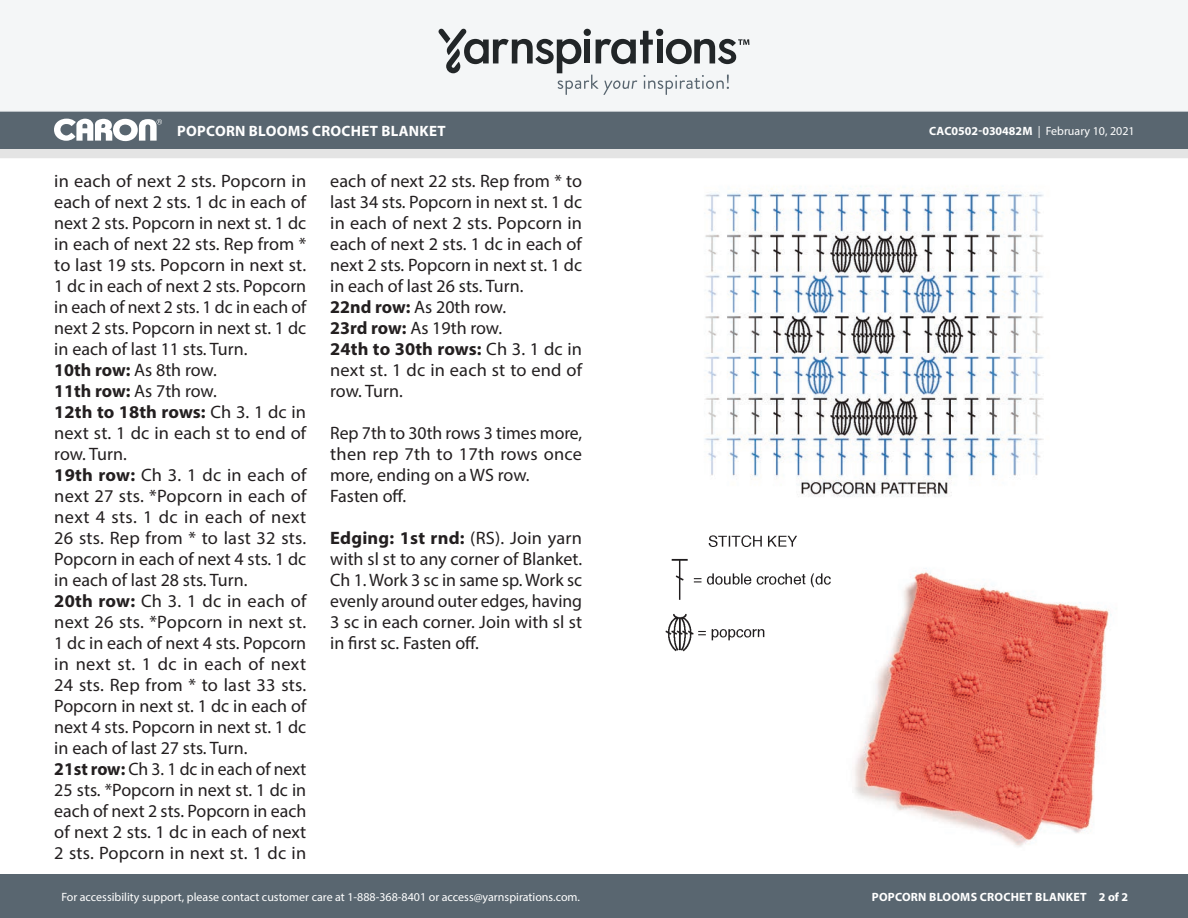
<style>
.page{position:relative;width:1188px;height:918px;background:#fff}
.page>*{position:absolute;margin:0;border:0;box-sizing:border-box;transform-origin:0 0}
.Body_-__With_auto_st{font:18px/21px "Myriad Pro";color:#231f20;text-align:justify}
.t1{font:700 15px "Myriad Pro";letter-spacing:.02em;color:#fff}
.t2{font:12px "Myriad Pro";color:#fff}
.t3{font:700 12px "Myriad Pro";letter-spacing:.02em;color:#fff}
.s1{font-weight:700}
</style>
<div class="page">
<div style="left:0;top:875px;width:1188px;height:43px;background:#596670"></div>
<div style="left:0;top:149px;width:1188px;height:9px;background:#e4e4e4"></div>
<div style="left:0;top:111px;width:1188px;height:38px;background:#596670"></div>
<div style="left:0;top:0;width:1188px;height:112px;background:#f4f6f7"></div>
<svg style="left:438px;top:29px;width:311px;height:66px"></svg>
<svg style="left:54px;top:119px;width:108px;height:22px"></svg>
<img style="left:705px;top:186px;width:339px;height:311px">
<img style="left:665px;top:535px;width:166px;height:117px">
<img style="left:854px;top:568px;width:258px;height:279px">
<p class="t1" style="left:177px;top:121px;width:270px">POPCORN BLOOMS CROCHET BLANKET</p>
<p class="t2" style="left:929px;top:124px;width:207px"><span class="s1">CAC0502-030482M</span> | February 10, 2021</p>
<p class="Body_-__With_auto_st" style="left:54px;top:170px;width:253px">in each of next 2 sts. Popcorn in each of next 2 sts. 1 dc in each of next 2 sts. Popcorn in next st. 1 dc in each of next 22 sts. Rep from * to last 19 sts. Popcorn in next st.<br>1 dc in each of next 2 sts. Popcorn in each of next 2 sts. 1 dc in each of next 2 sts. Popcorn in next st. 1 dc in each of last 11 sts. Turn.</p>
<p class="Body_-__With_auto_st" style="left:54px;top:359px;width:164px"><span class="s1">10th row:</span> As 8th row.</p>
<p class="Body_-__With_auto_st" style="left:54px;top:380px;width:164px"><span class="s1">11th row:</span> As 7th row.</p>
<p class="Body_-__With_auto_st" style="left:54px;top:401px;width:253px"><span class="s1">12th to 18th rows:</span> Ch 3. 1 dc in next st. 1 dc in each st to end of row. Turn.</p>
<p class="Body_-__With_auto_st" style="left:54px;top:464px;width:254px"><span class="s1">19th row:</span> Ch 3. 1 dc in each of next 27 sts. *Popcorn in each of next 4 sts. 1 dc in each of next 26 sts. Rep from * to last 32 sts.<br>Popcorn in each of next 4 sts. 1 dc in each of last 28 sts. Turn.</p>
<p class="Body_-__With_auto_st" style="left:54px;top:590px;width:254px"><span class="s1">20th row:</span> Ch 3. 1 dc in each of next 26 sts. *Popcorn in next st.<br>1 dc in each of next 4 sts. Popcorn in next st. 1 dc in each of next 24 sts. Rep from * to last 33 sts.<br>Popcorn in next st. 1 dc in each of next 4 sts. Popcorn in next st. 1 dc in each of last 27 sts. Turn.</p>
<p class="Body_-__With_auto_st" style="left:54px;top:758px;width:254px"><span class="s1">21st row:</span> Ch 3. 1 dc in each of next 25 sts. *Popcorn in next st. 1 dc in each of next 2 sts. Popcorn in each of next 2 sts. 1 dc in each of next 2 sts. Popcorn in next st. 1 dc in</p>
<p class="Body_-__With_auto_st" style="left:330px;top:170px;width:253px">each of next 22 sts. Rep from * to last 34 sts. Popcorn in next st. 1 dc in each of next 2 sts. Popcorn in each of next 2 sts. 1 dc in each of next 2 sts. Popcorn in next st. 1 dc in each of last 26 sts. Turn.</p>
<p class="Body_-__With_auto_st" style="left:330px;top:296px;width:177px"><span class="s1">22nd row:</span> As 20th row.</p>
<p class="Body_-__With_auto_st" style="left:330px;top:317px;width:174px"><span class="s1">23rd row:</span> As 19th row.</p>
<p class="Body_-__With_auto_st" style="left:330px;top:338px;width:253px"><span class="s1">24th to 30th rows:</span> Ch 3. 1 dc in next st. 1 dc in each st to end of row. Turn.</p>
<p class="Body_-__With_auto_st" style="left:330px;top:422px;width:253px">Rep 7th to 30th rows 3 times more, then rep 7th to 17th rows once more, ending on a WS row.</p>
<p class="Body_-__With_auto_st" style="left:330px;top:485px;width:77px">Fasten off.</p>
<p class="Body_-__With_auto_st" style="left:330px;top:527px;width:253px"><span class="s1">Edging: 1st rnd:</span> (RS). Join yarn with sl st to any corner of Blanket.<br>Ch 1. Work 3 sc in same sp. Work sc evenly around outer edges, having 3 sc in each corner. Join with sl st in first sc. Fasten off.</p>
<p class="t2" style="left:61px;top:889px;width:520px">For accessibility support, please contact customer care at 1-888-368-8401 or access@yarnspirations.com.</p>
<p class="t3" style="left:872px;top:889px;width:258px">POPCORN BLOOMS CROCHET BLANKET 2 of 2</p>
</div>
